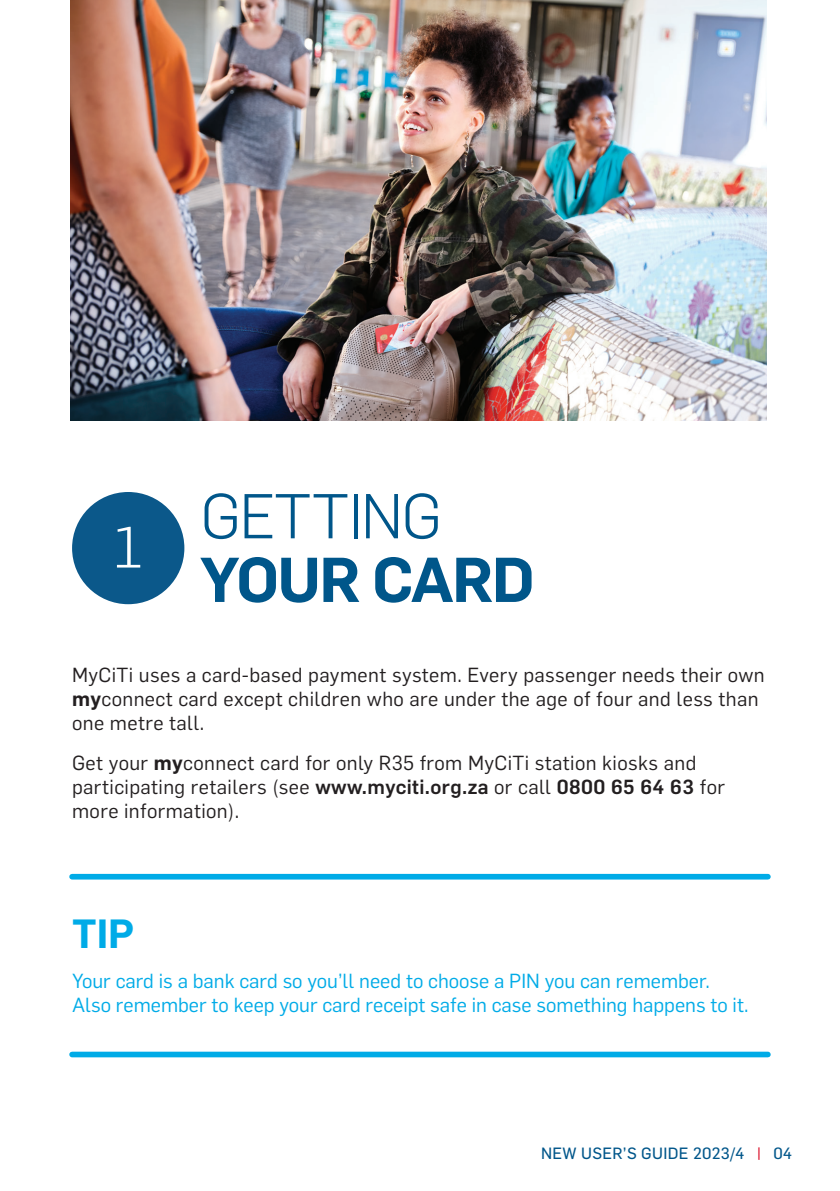
<style>
.page{position:relative;width:840px;height:1191px;background:#fff}
.page>*{position:absolute;margin:0;border:0;box-sizing:border-box;transform-origin:0 0}
.t1{font:600 62px "Flama";letter-spacing:-.025em;color:#00568a}
.t2{font:300 62px "Flama";letter-spacing:-.025em;color:#00568a}
.t3{font:300 57px "Flama";color:#fff}
.t4{font:600 40px "Flama";color:#00abe7}
.t5{font:20px/24px "Flama";letter-spacing:.02em;color:#231f20}
.t6{font:20px/24px "Flama";color:#00abe7}
.t7{font:16px "Flama Basic";letter-spacing:.02em;color:#00568a}
.s1{font-weight:600}
.s2{font-weight:500}
.s3{color:#dc1a32}
</style>
<div class="page">
<div style="left:72px;top:1051px;width:695px;height:6px;background:#00abe7"></div>
<div style="left:72px;top:874px;width:695px;height:5px;background:#00abe7"></div>
<img style="left:71px;top:0;width:695px;height:420px">
<div style="left:72px;top:492px;width:112px;height:112px;background:#0b588a;border-radius:50%"></div>
<p class="t3" style="left:114px;top:509px;width:30px">1</p>
<p class="t2" style="left:200px;top:474px;width:243px">GETTING</p>
<p class="t1" style="left:200px;top:535px;width:335px">YOUR CARD</p>
<p class="t5" style="left:72px;top:661px;width:693px">MyCiTi uses a card-based payment system. Every passenger needs their own <span class="s1">my</span>connect card except children who are under the age of four and less than one metre tall.</p>
<p class="t5" style="left:72px;top:749px;width:654px">Get your <span class="s1">my</span>connect card for only R35 from MyCiTi station kiosks and participating retailers (see <span class="s2">www.myciti.org.za</span> or call <span class="s2">0800 65 64 63</span> for more information).</p>
<p class="t4" style="left:72px;top:905px;width:63px">TIP</p>
<p class="t6" style="left:72px;top:967px;width:677px">Your card is a bank card so you’ll need to choose a PIN you can remember.<br>Also remember to keep your card receipt safe in case something happens to it.</p>
<p class="t7" style="left:540px;top:1142px;width:252px">NEW USER’S GUIDE 2023/4 <span class="s3">|</span> 04</p>
</div>
